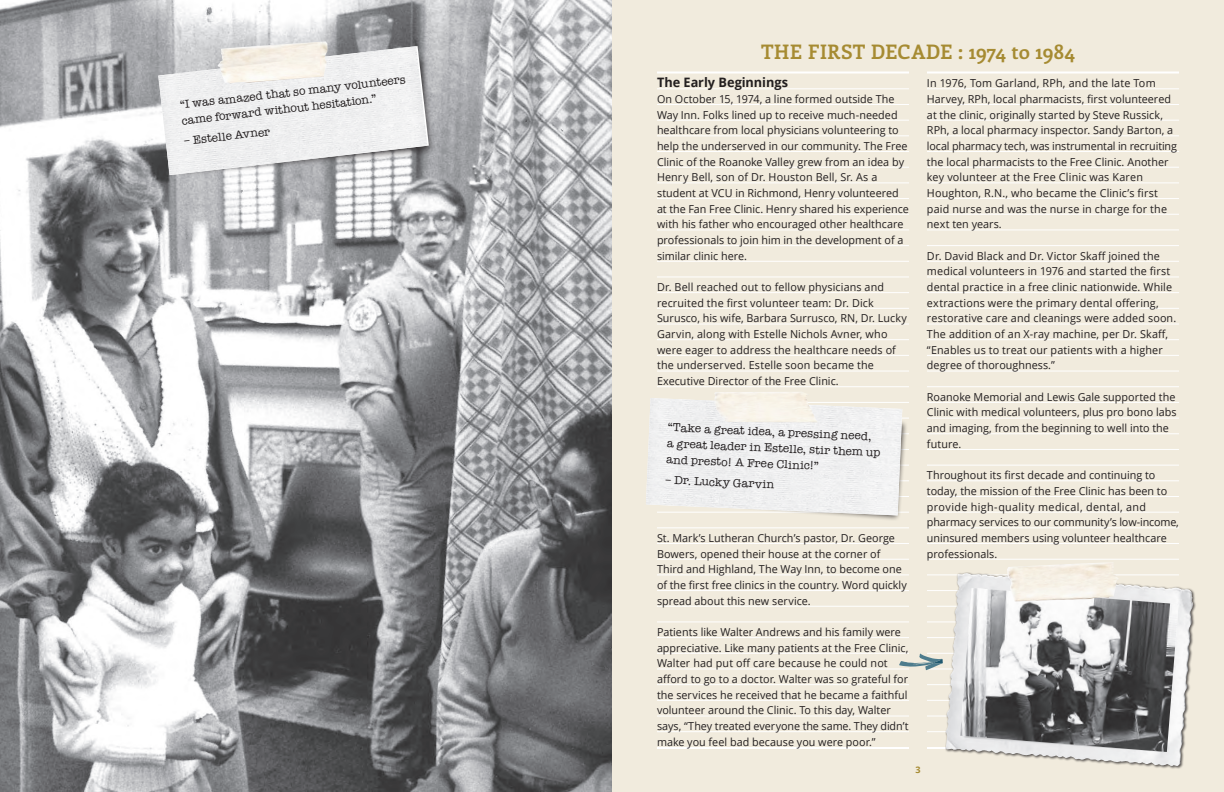
<style>
.page{position:relative;width:1224px;height:792px;background:#fff}
.page>*{position:absolute;margin:0;border:0;box-sizing:border-box;transform-origin:0 0}
.t1{font:700 20px "Enriqueta";letter-spacing:.005em;color:#a68b32}
.t2{font:700 13px "Open Sans";color:#231f20}
.t3{font:12px/15.9px "American Typewriter";color:#231f20}
.t4{font:11px/15.7px "Open Sans";letter-spacing:.005em;color:#231f20}
.t5{font:700 9px "Open Sans";color:#a68b32}
</style>
<div class="page">
<div style="left:612px;top:0;width:612px;height:792px;background:#f1ebdd"></div>
<hr style="left:657px;top:72px;width:252px;height:2px;background:#fff">
<hr style="left:927px;top:72px;width:252px;height:2px;background:#fff">
<hr style="left:657px;top:151px;width:252px;height:1px;background:#fff">
<hr style="left:927px;top:151px;width:252px;height:1px;background:#fff">
<hr style="left:657px;top:230px;width:252px;height:1px;background:#fff">
<hr style="left:927px;top:230px;width:252px;height:1px;background:#fff">
<hr style="left:657px;top:308px;width:252px;height:1px;background:#fff">
<hr style="left:927px;top:308px;width:252px;height:1px;background:#fff">
<hr style="left:657px;top:386px;width:252px;height:1px;background:#fff">
<hr style="left:927px;top:386px;width:252px;height:1px;background:#fff">
<hr style="left:657px;top:449px;width:252px;height:1px;background:#fff">
<hr style="left:927px;top:449px;width:252px;height:1px;background:#fff">
<hr style="left:657px;top:622px;width:252px;height:1px;background:#fff">
<hr style="left:927px;top:622px;width:252px;height:1px;background:#fff">
<hr style="left:657px;top:527px;width:252px;height:1px;background:#fff">
<hr style="left:927px;top:527px;width:252px;height:1px;background:#fff">
<hr style="left:657px;top:716px;width:252px;height:1px;background:#fff">
<hr style="left:927px;top:716px;width:252px;height:1px;background:#fff">
<hr style="left:657px;top:88px;width:252px;height:1px;background:#fff">
<hr style="left:927px;top:88px;width:252px;height:1px;background:#fff">
<hr style="left:657px;top:167px;width:252px;height:1px;background:#fff">
<hr style="left:927px;top:167px;width:252px;height:1px;background:#fff">
<hr style="left:657px;top:245px;width:252px;height:1px;background:#fff">
<hr style="left:927px;top:245px;width:252px;height:1px;background:#fff">
<hr style="left:657px;top:324px;width:252px;height:1px;background:#fff">
<hr style="left:927px;top:324px;width:252px;height:1px;background:#fff">
<hr style="left:657px;top:402px;width:252px;height:1px;background:#fff">
<hr style="left:927px;top:402px;width:252px;height:1px;background:#fff">
<hr style="left:657px;top:465px;width:252px;height:1px;background:#fff">
<hr style="left:927px;top:465px;width:252px;height:1px;background:#fff">
<hr style="left:657px;top:637px;width:252px;height:1px;background:#fff">
<hr style="left:927px;top:637px;width:252px;height:1px;background:#fff">
<hr style="left:657px;top:543px;width:252px;height:1px;background:#fff">
<hr style="left:927px;top:543px;width:252px;height:1px;background:#fff">
<hr style="left:657px;top:731px;width:252px;height:1px;background:#fff">
<hr style="left:927px;top:731px;width:252px;height:1px;background:#fff">
<hr style="left:657px;top:104px;width:252px;height:1px;background:#fff">
<hr style="left:927px;top:104px;width:252px;height:1px;background:#fff">
<hr style="left:657px;top:183px;width:252px;height:1px;background:#fff">
<hr style="left:927px;top:183px;width:252px;height:1px;background:#fff">
<hr style="left:657px;top:261px;width:252px;height:1px;background:#fff">
<hr style="left:927px;top:261px;width:252px;height:1px;background:#fff">
<hr style="left:657px;top:339px;width:252px;height:1px;background:#fff">
<hr style="left:927px;top:339px;width:252px;height:1px;background:#fff">
<hr style="left:657px;top:418px;width:252px;height:1px;background:#fff">
<hr style="left:927px;top:418px;width:252px;height:1px;background:#fff">
<hr style="left:657px;top:480px;width:252px;height:1px;background:#fff">
<hr style="left:927px;top:480px;width:252px;height:1px;background:#fff">
<hr style="left:657px;top:653px;width:252px;height:1px;background:#fff">
<hr style="left:657px;top:669px;width:252px;height:1px;background:#fff">
<hr style="left:927px;top:653px;width:252px;height:1px;background:#fff">
<hr style="left:927px;top:669px;width:252px;height:1px;background:#fff">
<hr style="left:657px;top:559px;width:252px;height:1px;background:#fff">
<hr style="left:927px;top:559px;width:252px;height:1px;background:#fff">
<hr style="left:657px;top:747px;width:252px;height:2px;background:#fff">
<hr style="left:927px;top:747px;width:252px;height:2px;background:#fff">
<hr style="left:657px;top:120px;width:252px;height:1px;background:#fff">
<hr style="left:927px;top:120px;width:252px;height:1px;background:#fff">
<hr style="left:657px;top:198px;width:252px;height:1px;background:#fff">
<hr style="left:927px;top:198px;width:252px;height:1px;background:#fff">
<hr style="left:657px;top:277px;width:252px;height:1px;background:#fff">
<hr style="left:927px;top:277px;width:252px;height:1px;background:#fff">
<hr style="left:657px;top:355px;width:252px;height:1px;background:#fff">
<hr style="left:927px;top:355px;width:252px;height:1px;background:#fff">
<hr style="left:657px;top:433px;width:252px;height:1px;background:#fff">
<hr style="left:927px;top:433px;width:252px;height:1px;background:#fff">
<hr style="left:657px;top:606px;width:252px;height:1px;background:#fff">
<hr style="left:927px;top:606px;width:252px;height:1px;background:#fff">
<hr style="left:657px;top:496px;width:252px;height:1px;background:#fff">
<hr style="left:927px;top:496px;width:252px;height:1px;background:#fff">
<hr style="left:657px;top:684px;width:252px;height:1px;background:#fff">
<hr style="left:927px;top:684px;width:252px;height:1px;background:#fff">
<hr style="left:657px;top:575px;width:252px;height:1px;background:#fff">
<hr style="left:927px;top:575px;width:252px;height:1px;background:#fff">
<hr style="left:657px;top:135px;width:252px;height:1px;background:#fff">
<hr style="left:927px;top:135px;width:252px;height:1px;background:#fff">
<hr style="left:657px;top:214px;width:252px;height:1px;background:#fff">
<hr style="left:927px;top:214px;width:252px;height:1px;background:#fff">
<hr style="left:657px;top:292px;width:252px;height:1px;background:#fff">
<hr style="left:927px;top:292px;width:252px;height:1px;background:#fff">
<hr style="left:657px;top:371px;width:252px;height:1px;background:#fff">
<hr style="left:927px;top:371px;width:252px;height:1px;background:#fff">
<hr style="left:657px;top:512px;width:252px;height:1px;background:#fff">
<hr style="left:927px;top:512px;width:252px;height:1px;background:#fff">
<hr style="left:657px;top:700px;width:252px;height:1px;background:#fff">
<hr style="left:927px;top:700px;width:252px;height:1px;background:#fff">
<hr style="left:657px;top:590px;width:252px;height:1px;background:#fff">
<hr style="left:927px;top:590px;width:252px;height:1px;background:#fff">
<div style="left:653px;top:401px;width:255px;height:120px;background:#231f20;opacity:.75"></div>
<div style="left:945px;top:572px;width:251px;height:197px;background:#231f20;opacity:.75"></div>
<img style="left:945px;top:574px;width:228px;height:192px">
<img style="left:960px;top:588px;width:219px;height:164px">
<img style="left:1007px;top:562px;width:112px;height:40px">
<img style="left:0;top:0;width:612px;height:792px">
<svg style="left:899px;top:653px;width:44px;height:17px"></svg>
<img style="left:646px;top:398px;width:256px;height:117px">
<img style="left:713px;top:392px;width:105px;height:30px">
<div style="left:169px;top:54px;width:266px;height:123px;background:#231f20;opacity:.75"></div>
<img style="left:158px;top:46px;width:269px;height:129px">
<img style="left:218px;top:41px;width:110px;height:43px">
<p class="t3" style="left:179px;top:95px;width:229px;rotate:-6deg">“I was amazed that so many volunteers came forward without hesitation.”</p>
<p class="t3" style="left:183px;top:132px;width:88px;rotate:-6deg">– Estelle Avner</p>
<h1 class="t1" style="left:761px;top:37px;width:315px">THE FIRST DECADE : 1974 to 1984</h1>
<p class="t2" style="left:657px;top:73px;width:133px">The Early Beginnings</p>
<p class="t4" style="left:657px;top:91px;width:253px">On October 15, 1974, a line formed outside The Way Inn. Folks lined up to receive much-needed healthcare from local physicians volunteering to help the underserved in our community. The Free Clinic of the Roanoke Valley grew from an idea by Henry Bell, son of Dr. Houston Bell, Sr. As a student at VCU in Richmond, Henry volunteered at the Fan Free Clinic. Henry shared his experience with his father who encouraged other healthcare professionals to join him in the development of a similar clinic here.</p>
<p class="t4" style="left:657px;top:279px;width:252px">Dr. Bell reached out to fellow physicians and recruited the first volunteer team: Dr. Dick Surusco, his wife, Barbara Surrusco, RN, Dr. Lucky Garvin, along with Estelle Nichols Avner, who were eager to address the healthcare needs of the underserved. Estelle soon became the Executive Director of the Free Clinic.</p>
<p class="t4" style="left:927px;top:75px;width:252px">In 1976, Tom Garland, RPh, and the late Tom Harvey, RPh, local pharmacists, first volunteered at the clinic, originally started by Steve Russick, RPh, a local pharmacy inspector. Sandy Barton, a local pharmacy tech, was instrumental in recruiting the local pharmacists to the Free Clinic. Another key volunteer at the Free Clinic was Karen Houghton, R.N., who became the Clinic’s first paid nurse and was the nurse in charge for the next ten years.</p>
<p class="t4" style="left:927px;top:248px;width:251px">Dr. David Black and Dr. Victor Skaff joined the medical volunteers in 1976 and started the first dental practice in a free clinic nationwide. While extractions were the primary dental offering, restorative care and cleanings were added soon.<br>The addition of an X-ray machine, per Dr. Skaff, “Enables us to treat our patients with a higher degree of thoroughness.”</p>
<p class="t4" style="left:927px;top:389px;width:251px">Roanoke Memorial and Lewis Gale supported the Clinic with medical volunteers, plus pro bono labs and imaging, from the beginning to well into the future.</p>
<p class="t4" style="left:927px;top:467px;width:253px">Throughout its first decade and continuing to today, the mission of the Free Clinic has been to provide high-quality medical, dental, and pharmacy services to our community’s low-income, uninsured members using volunteer healthcare professionals.</p>
<p class="t3" style="left:668px;top:420px;width:215px;rotate:2deg">“Take a great idea, a pressing need,<br>a great leader in Estelle, stir them up and presto! A Free Clinic!”</p>
<p class="t3" style="left:666px;top:472px;width:111px;rotate:2deg">– Dr. Lucky Garvin</p>
<p class="t4" style="left:657px;top:530px;width:251px">St. Mark’s Lutheran Church’s pastor, Dr. George Bowers, opened their house at the corner of Third and Highland, The Way Inn, to become one of the first free clinics in the country. Word quickly spread about this new service.</p>
<p class="t4" style="left:657px;top:624px;width:253px">Patients like Walter Andrews and his family were appreciative. Like many patients at the Free Clinic, Walter had put off care because he could not afford to go to a doctor. Walter was so grateful for the services he received that he became a faithful volunteer around the Clinic. To this day, Walter says, “They treated everyone the same. They didn’t make you feel bad because you were poor.”</p>
<p class="t5" style="left:915px;top:763px;width:7px">3</p>
</div>
